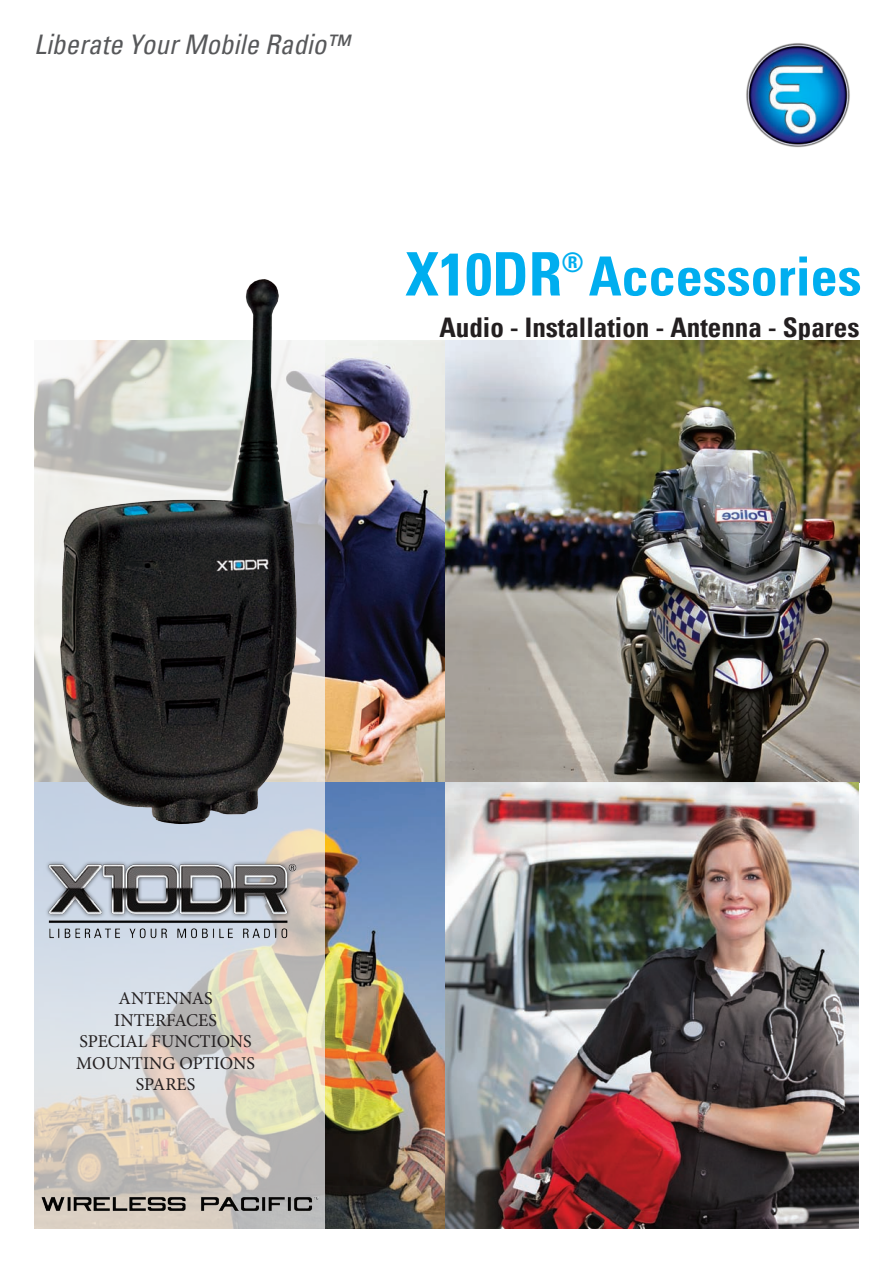
<style>
.page{position:relative;width:893px;height:1263px;background:#fff}
.page>*{position:absolute;margin:0;border:0;box-sizing:border-box;transform-origin:0 0}
.t1{font:700 condensed 54px "Univers LT Std";color:#00aeef}
.t2{font:700 condensed 27px "Univers";color:#231f20}
.t3{font:italic condensed 27px "Univers";color:#57585a}
.t4{font:700 condensed 27px "Univers LT Std";color:#00aeef}
.t5{font:18px "Minion Pro";color:#231f20}
.s1{font-size:60px}
</style>
<div class="page">
<img style="left:324px;top:340px;width:535px;height:889px">
<img style="left:746px;top:43px;width:104px;height:105px">
<svg style="left:34px;top:346px;width:290px;height:883px;background:#d5d2cd"></svg>
<img style="left:42px;top:858px;width:255px;height:86px">
<img style="left:34px;top:1189px;width:285px;height:27px">
<img style="left:50px;top:279px;width:253px;height:553px">
<p class="t3" style="left:34px;top:26px;width:316px">Liberate Your Mobile Radio™</p>
<p class="t4" style="left:562px;top:245px;width:24px">®</p>
<p class="t1" style="left:405px;top:243px;width:458px"><span class="s1">X10DR</span> Accessories</p>
<p class="t2" style="left:439px;top:311px;width:421px">Audio - Installation - Antenna - Spares</p>
<p class="t5" style="left:119px;top:986px;width:96px">ANTENNAS</p>
<p class="t5" style="left:114px;top:1008px;width:104px">INTERFACES</p>
<p class="t5" style="left:79px;top:1029px;width:174px">SPECIAL FUNCTIONS</p>
<p class="t5" style="left:76px;top:1051px;width:180px">MOUNTING OPTIONS</p>
<p class="t5" style="left:136px;top:1072px;width:61px">SPARES</p>
</div>
